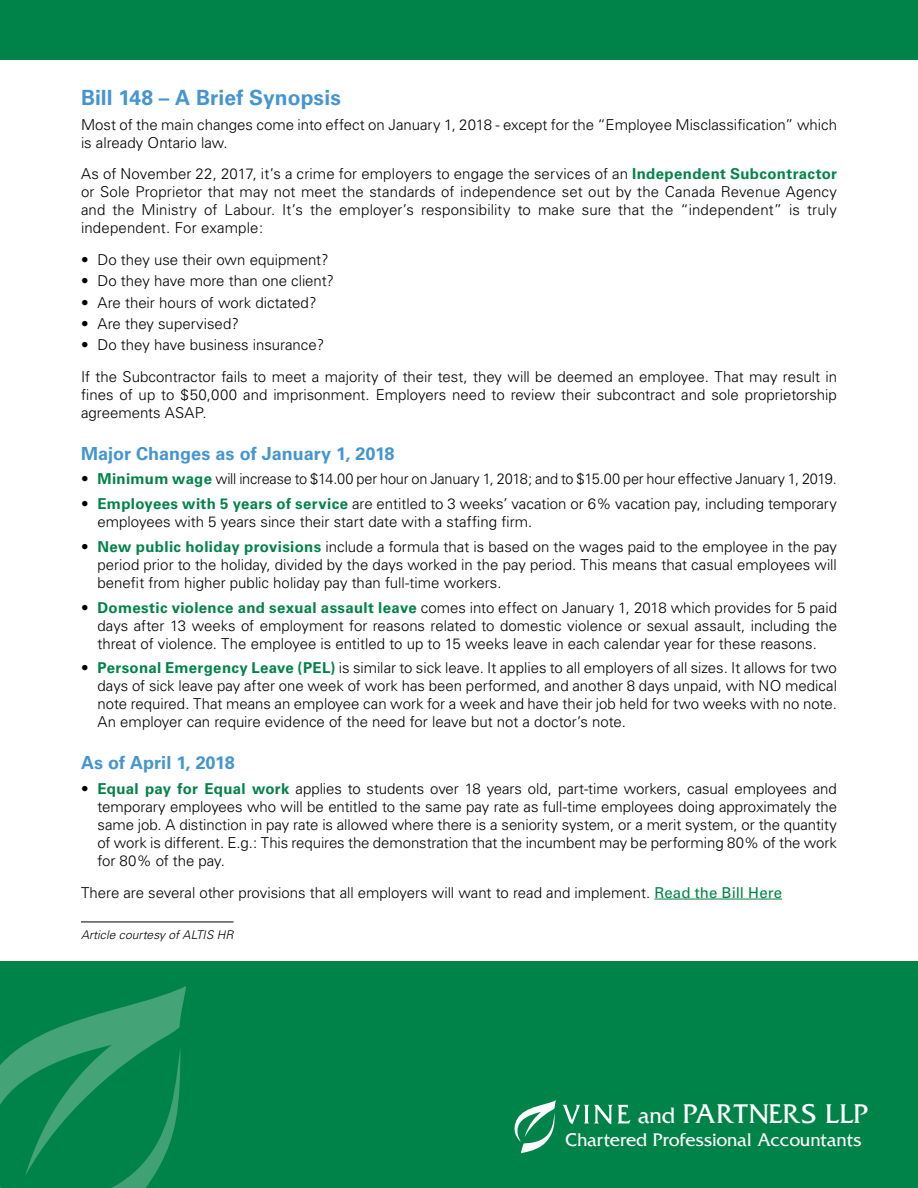
<style>
.page{position:relative;width:918px;height:1188px;background:#fff}
.page>*{position:absolute;margin:0;border:0;box-sizing:border-box;transform-origin:0 0}
.t1{font:24.75px "Friz Quadrata Font";letter-spacing:-.035em;color:#fff}
.t2{font:700 21px "Univers";letter-spacing:.005em;color:#4495d1}
.t3{font:700 18px "Univers";color:#4495d1}
.t4{font:16.65px "Friz Quadrata Font";letter-spacing:-.02em;color:#fff}
.t5{font:300 15px/18px "Univers";color:#000;text-align:justify}
.t6{font:italic 300 12px "Univers";letter-spacing:.01em;color:#000}
.s1{font-weight:700;color:#008348}
.s2{font-weight:400;color:#008348}
.s3{font-size:20.25px}
</style>
<div class="page">
<div style="left:0;top:961px;width:918px;height:226px;background:#008348"></div>
<svg style="left:563px;top:1105px;width:67px;height:19px"></svg>
<svg style="left:514px;top:1100px;width:42px;height:53px"></svg>
<svg style="left:0;top:986px;width:186px;height:202px"></svg>
<div style="left:0;top:0;width:918px;height:60px;background:#008348"></div>
<hr style="left:654px;top:899px;width:128px;height:1px;background:#008348">
<hr style="left:81px;top:922px;width:153px;height:1px;background:#000">
<h2 class="t2" style="left:81px;top:85px;width:261px">Bill 148 – A Brief Synopsis</h2>
<p class="t5" style="left:81px;top:116px;width:758px">Most of the main changes come into effect on January 1, 2018 - except for the “Employee Misclassification” which is already Ontario law.</p>
<p class="t5" style="left:81px;top:165px;width:758px">As of November 22, 2017, it’s a crime for employers to engage the services of an <span class="s1">Independent Subcontractor </span>or Sole Proprietor that may not meet the standards of independence set out by the Canada Revenue Agency and the Ministry of Labour. It’s the employer’s responsibility to make sure that the “independent” is truly independent. For example:</p>
<p class="t5" style="left:81px;top:251px;width:249px">• Do they use their own equipment?</p>
<p class="t5" style="left:81px;top:272px;width:255px">• Do they have more than one client?</p>
<p class="t5" style="left:81px;top:293px;width:237px">• Are their hours of work dictated?</p>
<p class="t5" style="left:81px;top:315px;width:159px">• Are they supervised?</p>
<p class="t5" style="left:81px;top:329px;width:758px;line-height:31.5px">• Do they have business insurance?<br>If the Subcontractor fails to meet a majority of their test, they will be deemed an employee. That may result in</p>
<p class="t5" style="left:81px;top:386px;width:757px">fines of up to $50,000 and imprisonment. Employers need to review their subcontract and sole proprietorship agreements ASAP.</p>
<p class="t3" style="left:81px;top:443px;width:315px">Major Changes as of January 1, 2018</p>
<p class="t5" style="left:81px;top:470px;width:757px">• <span class="s1">Minimum wage</span> will increase to $14.00 per hour on January 1, 2018; and to $15.00 per hour effective January 1, 2019.</p>
<p class="t5" style="left:98px;top:495px;width:741px;text-indent:-16px">• <span class="s1">Employees with 5 years of service</span> are entitled to 3 weeks’ vacation or 6% vacation pay, including temporary employees with 5 years since their start date with a staffing firm.</p>
<p class="t5" style="left:98px;top:538px;width:741px;text-indent:-16px">• <span class="s1">New public holiday provisions</span> include a formula that is based on the wages paid to the employee in the pay period prior to the holiday, divided by the days worked in the pay period. This means that casual employees will benefit from higher public holiday pay than full-time workers.</p>
<p class="t5" style="left:98px;top:598px;width:741px;text-indent:-16px">• <span class="s1">Domestic violence and sexual assault leave</span> comes into effect on January 1, 2018 which provides for 5 paid days after 13 weeks of employment for reasons related to domestic violence or sexual assault, including the threat of violence. The employee is entitled to up to 15 weeks leave in each calendar year for these reasons.</p>
<p class="t5" style="left:98px;top:659px;width:741px;text-indent:-16px">• <span class="s1">Personal Emergency Leave (PEL)</span> is similar to sick leave. It applies to all employers of all sizes. It allows for two days of sick leave pay after one week of work has been performed, and another 8 days unpaid, with NO medical note required. That means an employee can work for a week and have their job held for two weeks with no note.<br>An employer can require evidence of the need for leave but not a doctor’s note.</p>
<p class="t3" style="left:81px;top:752px;width:155px">As of April 1, 2018</p>
<p class="t5" style="left:98px;top:780px;width:741px;text-indent:-16px">• <span class="s1">Equal pay for Equal work</span> applies to students over 18 years old, part-time workers, casual employees and temporary employees who will be entitled to the same pay rate as full-time employees doing approximately the same job. A distinction in pay rate is allowed where there is a seniority system, or a merit system, or the quantity of work is different. E.g.: This requires the demonstration that the incumbent may be performing 80% of the work for 80% of the pay.</p>
<p class="t5" style="left:81px;top:883px;width:703px">There are several other provisions that all employers will want to read and implement. <span class="s2">Read the Bill Here</span></p>
<p class="t6" style="left:81px;top:928px;width:154px">Article courtesy of ALTIS HR</p>
<h1 class="t1" style="left:638px;top:1098px;width:232px"><span class="s3">and</span> PARTNERS LLP</h1>
<p class="t4" style="left:566px;top:1130px;width:297px">Chartered Professional Accountants</p>
</div>
